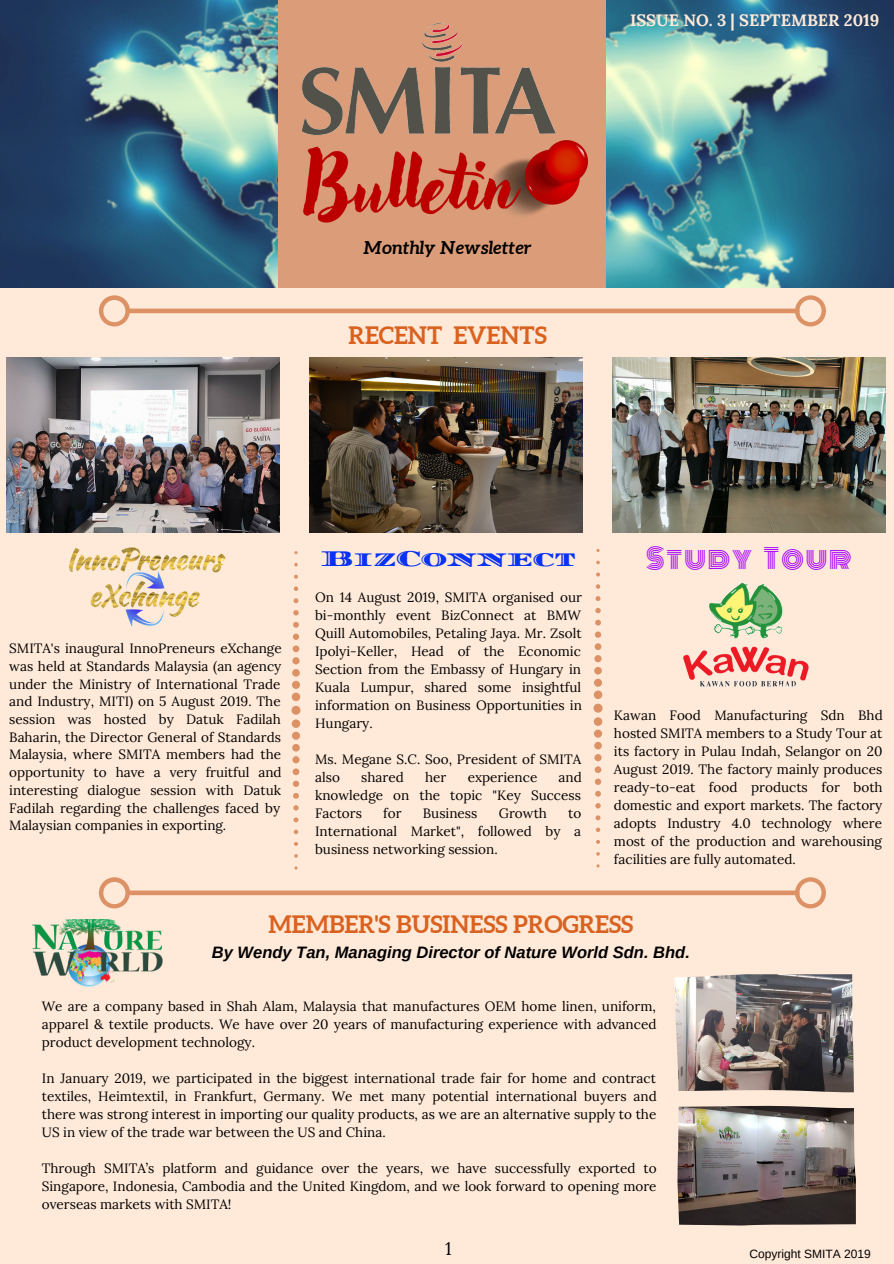
<style>
.page{position:relative;width:894px;height:1264px;background:#fff}
.page>*{position:absolute;margin:0;border:0;box-sizing:border-box;transform-origin:0 0}
.t1{font:27px "Monoton";letter-spacing:.07em;color:#a704ff}
.t2{font:700 24px "Aleo";color:#da6220}
.t3{font:22.5px "Diplomata SC";color:#0832f4}
.t4{font:italic 700 18px "Aleo";color:#000}
.t5{font:18px "Lora";color:#000}
.t6{font:italic 700 16.5px "Arimo";color:#000}
.t7{font:700 16.5px "Lora";color:#ffead9}
.t8{font:13.5px/18px "Lora";color:#000;text-align:justify}
.t9{font:12px "Arimo";color:#000}
</style>
<div class="page">
<div style="left:0;top:0;width:893px;height:1263px;background:#ffead9"></div>
<img style="left:0;top:0;width:893px;height:288px">
<div style="left:278px;top:0;width:327px;height:288px;background:#db9d79"></div>
<img style="left:68px;top:547px;width:158px;height:80px">
<img style="left:301px;top:23px;width:286px;height:200px">
<svg style="left:291px;top:551px;width:9px;height:318px"></svg>
<svg style="left:99px;top:295px;width:726px;height:31px"></svg>
<img style="left:7px;top:358px;width:272px;height:174px">
<img style="left:309px;top:358px;width:273px;height:174px">
<img style="left:612px;top:358px;width:273px;height:174px">
<img style="left:683px;top:582px;width:126px;height:105px">
<svg style="left:99px;top:877px;width:726px;height:31px"></svg>
<svg style="left:593px;top:549px;width:9px;height:318px"></svg>
<img style="left:32px;top:919px;width:131px;height:68px">
<img style="left:674px;top:974px;width:179px;height:118px">
<img style="left:677px;top:1105px;width:178px;height:120px">
<h3 class="t4" style="left:363px;top:237px;width:170px">Monthly Newsletter</h3>
<h2 class="t2" style="left:348px;top:321px;width:200px">RECENT EVENTS</h2>
<p class="t7" style="left:629px;top:9px;width:251px">ISSUE NO. 3 | SEPTEMBER 2019</p>
<p class="t8" style="left:9px;top:639px;width:274px">SMITA's inaugural InnoPreneurs eXchange was held at Standards Malaysia (an agency under the Ministry of International Trade and Industry, MITI) on 5 August 2019. The session was hosted by Datuk Fadilah Baharin, the Director General of Standards Malaysia, where SMITA members had the opportunity to have a very fruitful and interesting dialogue session with Datuk Fadilah regarding the challenges faced by Malaysian companies in exporting.</p>
<h3 class="t3" style="left:320px;top:545px;width:257px">BizConnect</h3>
<h1 class="t1" style="left:646px;top:537px;width:207px">Study Tour</h1>
<p class="t8" style="left:315px;top:588px;width:268px">On 14 August 2019, SMITA organised our bi-monthly event BizConnect at BMW Quill Automobiles, Petaling Jaya. Mr. Zsolt Ipolyi-Keller, Head of the Economic Section from the Embassy of Hungary in Kuala Lumpur, shared some insightful information on Business Opportunities in Hungary.</p>
<p class="t8" style="left:315px;top:750px;width:267px">Ms. Megane S.C. Soo, President of SMITA also</p>
<p class="t8" style="left:315px;top:768px;width:268px;text-indent:243px">and knowledge on the topic "Key Success Factors</p>
<p class="t8" style="left:361px;top:768px;width:44px">shared</p>
<p class="t8" style="left:425px;top:768px;width:23px">her</p>
<p class="t8" style="left:467px;top:768px;width:71px">experience</p>
<p class="t8" style="left:383px;top:804px;width:20px">for</p>
<p class="t8" style="left:423px;top:804px;width:56px">Business</p>
<p class="t8" style="left:498px;top:804px;width:50px">Growth</p>
<p class="t8" style="left:315px;top:804px;width:268px;text-indent:253px">to International Market", followed by a business networking session.</p>
<p class="t8" style="left:613px;top:705px;width:270px">Kawan Food Manufacturing Sdn Bhd hosted SMITA members to a Study Tour at its factory in Pulau Indah, Selangor on 20<br>August 2019. The factory mainly produces ready-to-eat food products for both domestic and export markets. The factory adopts Industry 4.0 technology where most of the production and warehousing facilities are fully automated.</p>
<h2 class="t2" style="left:268px;top:910px;width:366px">MEMBER'S BUSINESS PROGRESS</h2>
<p class="t6" style="left:212px;top:943px;width:479px">By Wendy Tan, Managing Director of Nature World Sdn. Bhd.</p>
<p class="t8" style="left:42px;top:997px;width:616px">We are a company based in Shah Alam, Malaysia that manufactures OEM home linen, uniform, apparel &amp; textile products. We have over 20 years of manufacturing experience with advanced product development technology.</p>
<p class="t8" style="left:42px;top:1069px;width:616px">In January 2019, we participated in the biggest international trade fair for home and contract textiles, Heimtextil, in Frankfurt, Germany. We met many potential international buyers and there was strong interest in importing our quality products, as we are an alternative supply to the US in view of the trade war between the US and China.</p>
<p class="t8" style="left:42px;top:1159px;width:616px">Through SMITA’s platform and guidance over the years, we have successfully exported to Singapore, Indonesia, Cambodia and the United Kingdom, and we look forward to opening more overseas markets with SMITA!</p>
<h3 class="t5" style="left:445px;top:1236px;width:8px">1</h3>
<p class="t9" style="left:749px;top:1246px;width:123px">Copyright SMITA 2019</p>
</div>
